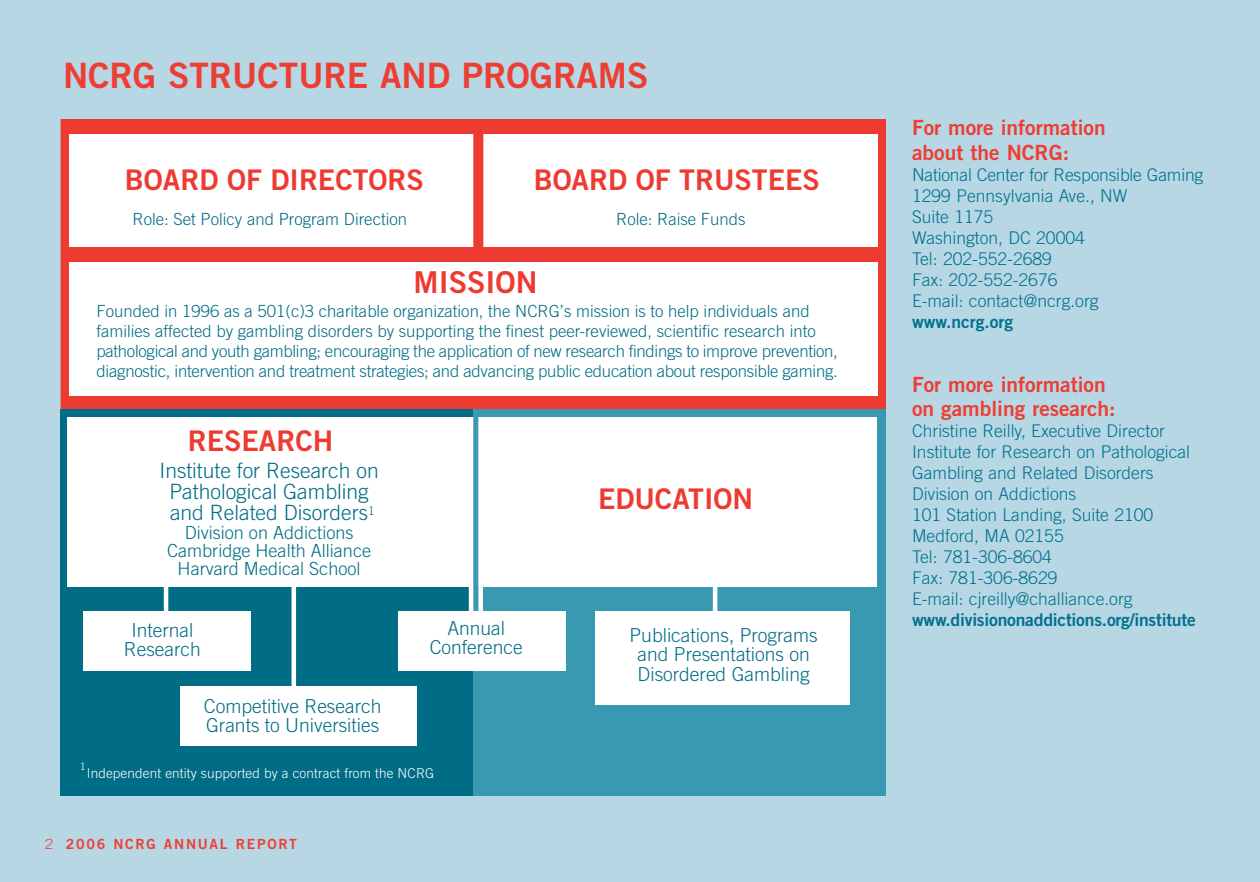
<style>
.page{position:relative;width:1260px;height:882px;background:#b7d7e4}
.page>*{position:absolute;margin:0;border:0;box-sizing:border-box;transform-origin:0 0}
.t1{font:35px "Trade Gothic Bold Two";color:#ee3e34}
.t2{font:30.1px "Trade Gothic Bold Two";color:#ee3b32}
.t3{font:28.53px "Trade Gothic Bold Two";color:#ee3b32}
.t4{font:300 21.18px/21.2px "Trade Gothic";color:#006c85;text-align:center}
.t5{font:21px/24.5px "Trade Gothic Bold Two";color:#ee3e34}
.t6{font:300 19.25px/19.2px "Trade Gothic";color:#006c85;text-align:center}
.t7{font:300 18.03px/18px "Trade Gothic";color:#006c85;text-align:center}
.t8{font:300 17.5px/21px "Trade Gothic";color:#00718e}
.t9{font:17.5px "Trade Gothic Bold Two";letter-spacing:-.01em;color:#00718e}
.t10{font:300 16.8px/20.1px "Trade Gothic";color:#006c85}
.t11{font:14px "Trade Gothic Bold Two";letter-spacing:.12em;color:#ee3e34}
.t12{font:300 14px "Trade Gothic";color:#ee3e34;scale:1.1 1}
.t13{font:300 13.65px "Trade Gothic";letter-spacing:.01em;color:#fff}
.t14{font:300 11.72px "Trade Gothic";color:#006c85}
.t15{font:300 9.97px "Trade Gothic";color:#fff}
</style>
<div class="page">
<div style="left:61px;top:119px;width:825px;height:290px;background:#ee3b32"></div>
<div style="left:61px;top:409px;width:416px;height:387px;background:#006c85"></div>
<div style="left:83px;top:611px;width:168px;height:59px;background:#fff"></div>
<div style="left:69px;top:134px;width:809px;height:112px;background:#fff"></div>
<div style="left:473px;top:409px;width:413px;height:387px;background:#3899b0"></div>
<hr style="left:164px;top:582px;width:4px;height:48px;background:#fff">
<hr style="left:292px;top:584px;width:4px;height:132px;background:#fff">
<div style="left:68px;top:417px;width:809px;height:169px;background:#fff"></div>
<hr style="left:713px;top:580px;width:4px;height:70px;background:#fff">
<div style="left:478px;top:539px;width:5px;height:119px;background:#fff"></div>
<hr style="left:469px;top:531px;width:4px;height:127px;background:#fff">
<div style="left:473px;top:128px;width:10px;height:123px;background:#ee3b32"></div>
<div style="left:180px;top:686px;width:236px;height:59px;background:#fff"></div>
<div style="left:596px;top:612px;width:254px;height:93px;background:#fff"></div>
<div style="left:398px;top:611px;width:168px;height:59px;background:#fff"></div>
<div style="left:473px;top:415px;width:5px;height:173px;background:#3899b0"></div>
<div style="left:69px;top:262px;width:809px;height:134px;background:#fff"></div>
<h1 class="t1" style="left:63px;top:63px;width:587px">NCRG STRUCTURE AND PROGRAMS</h1>
<h3 class="t3" style="left:125px;top:169px;width:300px">BOARD OF DIRECTORS</h3>
<h3 class="t3" style="left:534px;top:169px;width:288px">BOARD OF TRUSTEES</h3>
<p class="t10" style="left:133px;top:211px;width:276px">Role: Set Policy and Program Direction</p>
<p class="t10" style="left:616px;top:211px;width:131px">Role: Raise Funds</p>
<h2 class="t2" style="left:414px;top:271px;width:125px">MISSION</h2>
<p class="t10" style="left:96px;top:302px;width:743px">Founded in 1996 as a 501(c)3 charitable organization, the NCRG’s mission is to help individuals and families affected by gambling disorders by supporting the finest peer-reviewed, scientific research into pathological and youth gambling; encouraging the application of new research findings to improve prevention, diagnostic, intervention and treatment strategies; and advancing public education about responsible gaming.</p>
<h3 class="t3" style="left:188px;top:431px;width:147px">RESEARCH</h3>
<p class="t4" style="left:159px;top:462px;width:221px">Institute for Research on<br>Pathological Gambling and Related Disorders</p>
<p class="t7" style="left:167px;top:525px;width:205px">Division on Addictions<br>Cambridge Health Alliance<br>Harvard Medical School</p>
<p class="t14" style="left:368px;top:506px;width:8px">1</p>
<p class="t6" style="left:124px;top:622px;width:79px">Internal<br>Research</p>
<p class="t6" style="left:204px;top:698px;width:179px;text-align:left">Competitive Research<br>Grants to Universities</p>
<p class="t6" style="left:430px;top:620px;width:95px">Annual<br>Conference</p>
<p class="t15" style="left:80px;top:763px;width:7px">1</p>
<p class="t13" style="left:87px;top:768px;width:349px">Independent entity supported by a contract from the NCRG</p>
<h3 class="t3" style="left:598px;top:488px;width:157px">EDUCATION</h3>
<p class="t6" style="left:630px;top:627px;width:190px">Publications, Programs and Presentations on<br>Disordered Gambling</p>
<p class="t12" style="left:45px;top:839px;width:9px">2</p>
<p class="t11" style="left:66px;top:839px;width:233px">2006 NCRG ANNUAL REPORT</p>
<p class="t5" style="left:912px;top:117px;width:195px">For more information about the NCRG:</p>
<p class="t8" style="left:912px;top:165px;width:293px">National Center for Responsible Gaming<br>1299 Pennsylvania Ave., NW<br>Suite 1175<br>Washington, DC 20004<br>Tel: 202-552-2689<br>Fax: 202-552-2676<br>E-mail: contact@ncrg.org</p>
<p class="t9" style="left:912px;top:315px;width:103px">www.ncrg.org</p>
<p class="t5" style="left:912px;top:374px;width:205px">For more information on gambling research:</p>
<p class="t8" style="left:912px;top:422px;width:280px">Christine Reilly, Executive Director<br>Institute for Research on Pathological<br>Gambling and Related Disorders<br>Division on Addictions<br>101 Station Landing, Suite 2100<br>Medford, MA 02155<br>Tel: 781-306-8604<br>Fax: 781-306-8629<br>E-mail: cjreilly@challiance.org</p>
<p class="t9" style="left:912px;top:614px;width:285px">www.divisiononaddictions.org/institute</p>
</div>
